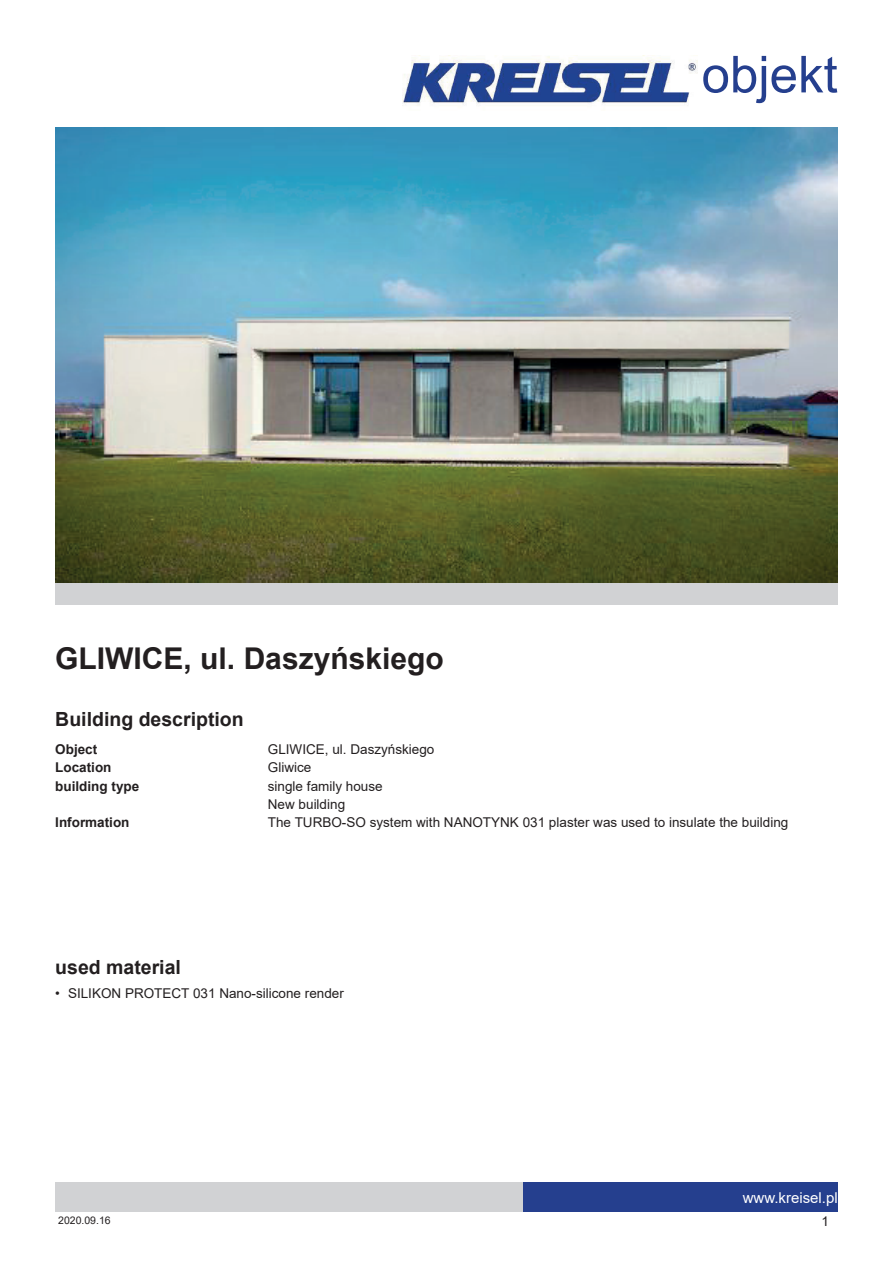
<style>
.page{position:relative;width:893px;height:1263px;background:#fff}
.page>*{position:absolute;margin:0;border:0;box-sizing:border-box;transform-origin:0 0}
.t1{font:51px "Arial";color:#253f8e}
.t2{font:700 30px "Arial";color:#231f20}
.t3{font:700 19.5px "Arial";color:#231f20}
.t4{font:15px "Arial";color:#fff}
.t5{font:13.5px/18.3px "Arial";color:#231f20}
.t6{font:700 13.5px "Arial";color:#231f20}
.t7{font:10.5px "Arial";color:#231f20}
</style>
<div class="page">
<div style="left:523px;top:1182px;width:315px;height:30px;background:#253f8e"></div>
<div style="left:55px;top:1182px;width:468px;height:30px;background:#d1d2d4"></div>
<img style="left:403px;top:55px;width:294px;height:51px">
<img style="left:55px;top:128px;width:783px;height:455px">
<div style="left:55px;top:583px;width:783px;height:21px;background:#d1d2d4"></div>
<h1 class="t1" style="left:702px;top:39px;width:138px">objekt</h1>
<h2 class="t2" style="left:55px;top:637px;width:390px">GLIWICE, ul. Daszyńskiego</h2>
<h3 class="t3" style="left:55px;top:705px;width:190px">Building description</h3>
<p class="t6" style="left:55px;top:740px;width:44px">Object</p>
<p class="t5" style="left:268px;top:740px;width:168px">GLIWICE, ul. Daszyńskiego</p>
<p class="t6" style="left:55px;top:758px;width:58px">Location</p>
<p class="t5" style="left:268px;top:758px;width:45px">Gliwice</p>
<p class="t6" style="left:55px;top:776px;width:86px">building type</p>
<p class="t5" style="left:268px;top:777px;width:116px">single family house<br>New building</p>
<p class="t6" style="left:55px;top:813px;width:76px">Information</p>
<p class="t5" style="left:268px;top:813px;width:522px">The TURBO-SO system with NANOTYNK 031 plaster was used to insulate the building</p>
<h3 class="t3" style="left:55px;top:953px;width:127px">used material</h3>
<p class="t5" style="left:55px;top:984px;width:290px">• SILIKON PROTECT 031 Nano-silicone render</p>
<p class="t7" style="left:58px;top:1213px;width:54px">2020.09.16</p>
<p class="t4" style="left:743px;top:1187px;width:97px">www.kreisel.pl</p>
<p class="t5" style="left:821px;top:1212px;width:9px">1</p>
</div>
